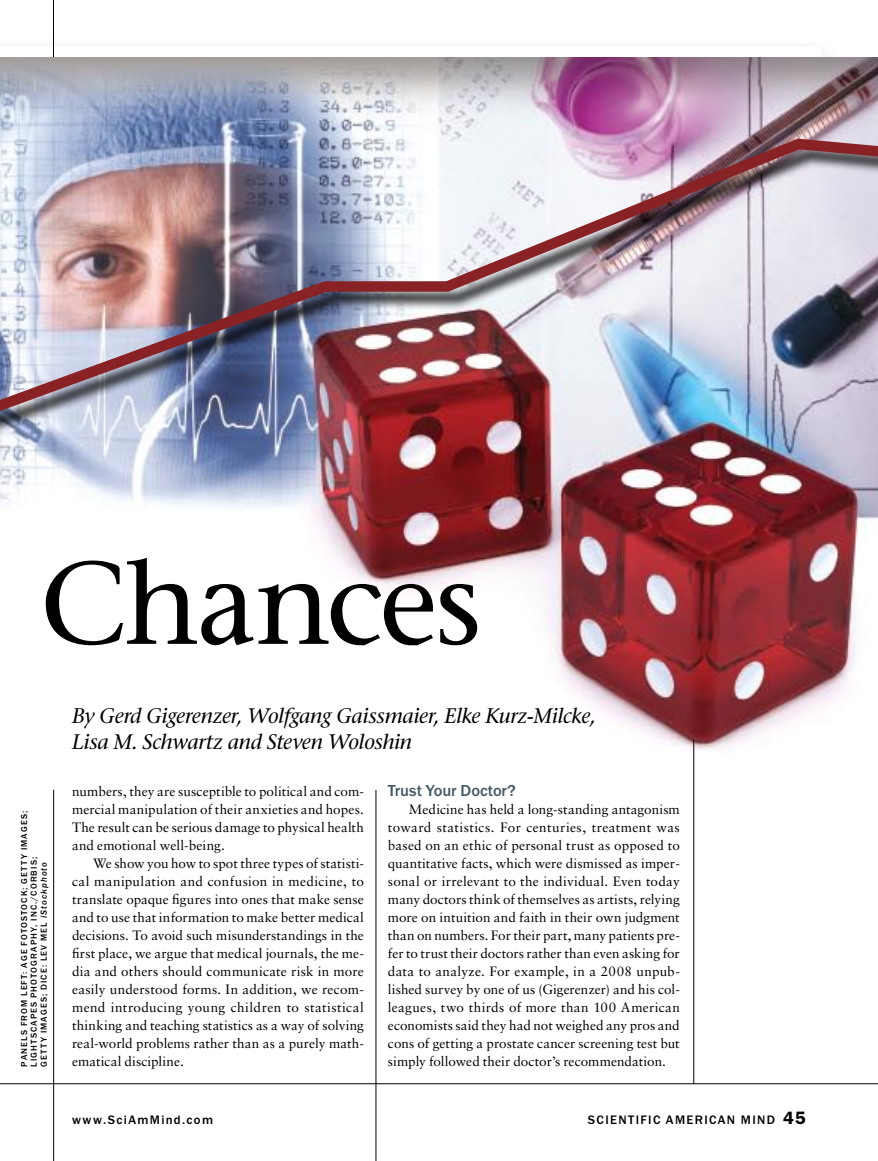
<style>
.page{position:relative;width:878px;height:1161px;background:#fff}
.page>*{position:absolute;margin:0;border:0;box-sizing:border-box;transform-origin:0 0}
.t1{font:500 117px "Stone Serif Std";letter-spacing:-.03em;color:#000}
.t2{font:italic 500 21px/25.5px "Stone Serif Std";letter-spacing:-.02em;color:#000}
.t3{font:500 16.5px "ITC Franklin Gothic Std";letter-spacing:-.035em;color:#465b65}
.t4{font:13.5px/18px "Sabon LT Std";color:#000;text-align:justify}
.t5{font:500 12.75px "ITC Franklin Gothic Std";letter-spacing:.11em;color:#000}
.t6{font:500 9px/9.8px "ITC Franklin Gothic Std";letter-spacing:.12em;color:#000}
.s1{font-family:"ITC Franklin Gothic Std Med It";font-weight:400}
.s2{font-weight:600;font-size:18px}
</style>
<div class="page">
<hr style="left:0;top:1083px;width:878px;height:1px;background:#000">
<hr style="left:53px;top:0;width:1px;height:68px;background:#000">
<hr style="left:375px;top:790px;width:1px;height:371px;background:#000">
<hr style="left:53px;top:790px;width:1px;height:371px;background:#000">
<img style="left:0;top:57px;width:878px;height:716px">
<hr style="left:693px;top:740px;width:1px;height:344px;background:#000">
<div style="left:0;top:141px;width:878px;height:398px;background:#000;opacity:.75"></div>
<img style="left:0;top:133px;width:878px;height:390px">
<h1 class="t1" style="left:40px;top:534px;width:443px">Chances</h1>
<p class="t6" style="left:19px;top:1067px;width:257px;rotate:-90deg">panels from left: age Fotostock; Getty Images;<br>Lightscapes Photography, Inc./CORBIS;<br>Getty Images; Dice: Lev Mel <span class="s1">iStockphoto</span></p>
<h2 class="t2" style="left:72px;top:703px;width:525px">By Gerd Gigerenzer, Wolfgang Gaissmaier, Elke Kurz-Milcke,<br>Lisa M. Schwartz and Steven Woloshin</h2>
<p class="t4" style="left:72px;top:782px;width:293px">numbers, they are susceptible to political and com&shy;mercial manipulation of their anxieties and hopes.<br>The result can be serious damage to physical health and emotional well-being.</p>
<p class="t4" style="left:72px;top:854px;width:293px;text-indent:21px">We show you how to spot three types of statisti&shy;cal manipulation and confusion in medicine, to translate opaque figures into ones that make sense and to use that information to make better medical decisions. To avoid such misunderstandings in the first place, we argue that medical journals, the me&shy;dia and others should communicate risk in more easily understood forms. In addition, we recom&shy;mend introducing young children to statistical thinking and teaching statistics as a way of solving real-world problems rather than as a purely math&shy;ematical discipline.</p>
<p class="t3" style="left:388px;top:781px;width:129px">Trust Your Doctor?</p>
<p class="t4" style="left:388px;top:800px;width:293px;text-indent:21px">Medicine has held a long-standing antagonism toward statistics. For centuries, treatment was based on an ethic of personal trust as opposed to quantitative facts, which were dismissed as imper&shy;sonal or irrelevant to the individual. Even today many doctors think of themselves as artists, relying more on intuition and faith in their own judgment than on numbers. For their part, many patients pre&shy;fer to trust their doctors rather than even asking for data to analyze. For example, in a 2008 unpub&shy;lished survey by one of us (Gigerenzer) and his col&shy;leagues, two thirds of more than 100 American economists said they had not weighed any pros and cons of getting a prostate cancer screening test but simply followed their doctor’s recommendation.</p>
<p class="t5" style="left:72px;top:1112px;width:143px">www.SciAmMind.com</p>
<p class="t5" style="left:588px;top:1112px;width:219px">scientific american mind <span class="s2">45</span></p>
</div>
